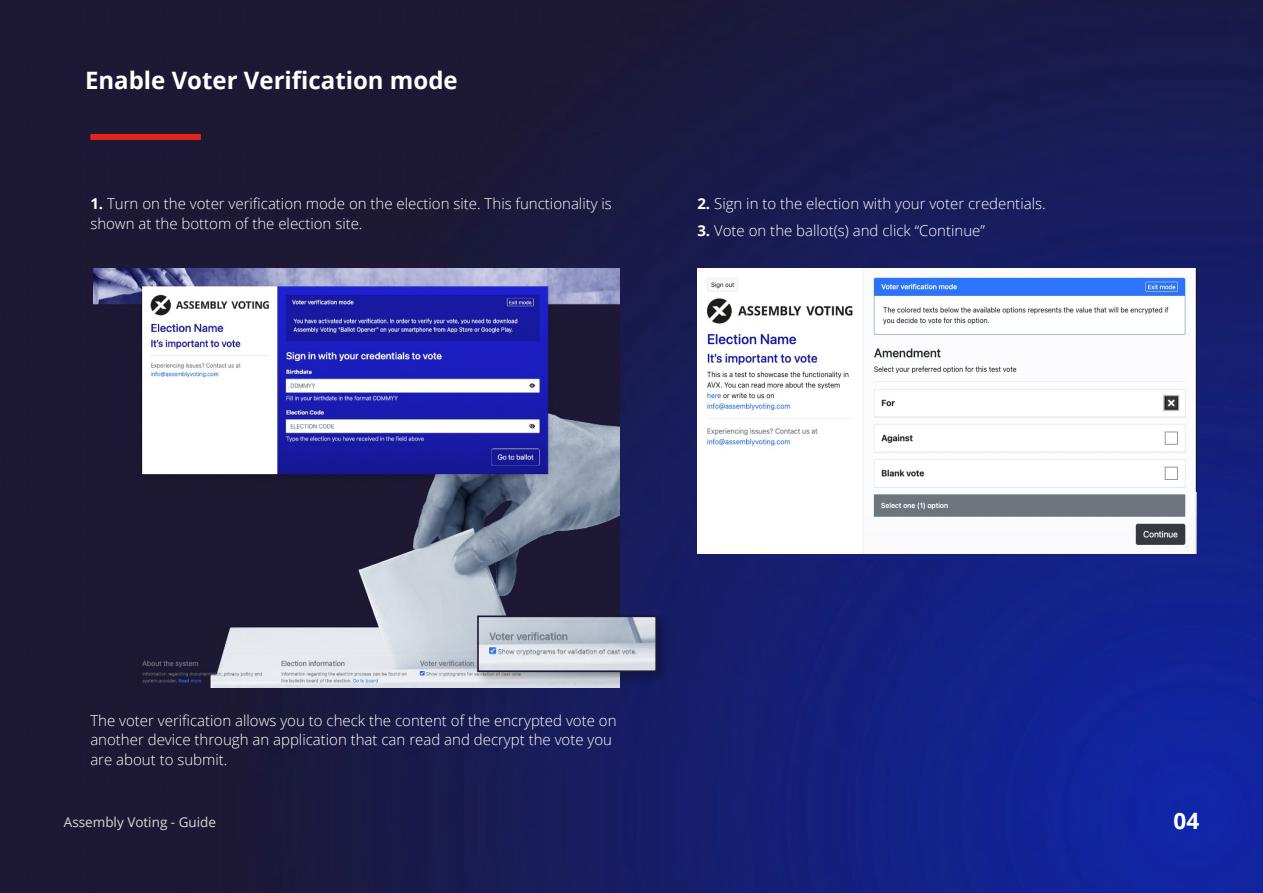
<style>
.page{position:relative;width:1263px;height:893px;background:#fff}
.page>*{position:absolute;margin:0;border:0;box-sizing:border-box;transform-origin:0 0}
.t1{font:700 24px "Open Sans";color:#fff}
.t2{font:700 22.5px "Open Sans";color:#fff}
.t3{font:300 15px/19.5px "Open Sans";color:#fff}
.t4{font:13.5px "Open Sans";color:#d8d9d6}
.s1{font-weight:700}
</style>
<div class="page">
<img style="left:0;top:0;width:1263px;height:893px">
<div style="left:90px;top:134px;width:111px;height:6px;background:#e2241d"></div>
<img style="left:94px;top:269px;width:526px;height:419px">
<div style="left:474px;top:613px;width:198px;height:75px;background:#000;opacity:.25"></div>
<img style="left:480px;top:618px;width:174px;height:51px">
<div style="left:477px;top:615px;width:180px;height:57px;border:2px solid #1d1934"></div>
<img style="left:697px;top:269px;width:499px;height:285px">
<h1 class="t1" style="left:85px;top:63px;width:374px">Enable Voter Verification mode</h1>
<p class="t3" style="left:90px;top:194px;width:523px"><span class="s1">1.</span> Turn on the voter verification mode on the election site. This functionality is shown at the bottom of the election site.</p>
<p class="t3" style="left:697px;top:194px;width:350px"><span class="s1">2.</span> Sign in to the election with your voter credentials.</p>
<p class="t3" style="left:697px;top:221px;width:289px"><span class="s1">3.</span> Vote on the ballot(s) and click “Continue”</p>
<p class="t3" style="left:90px;top:710px;width:528px">The voter verification allows you to check the content of the encrypted vote on another device through an application that can read and decrypt the vote you are about to submit.</p>
<p class="t4" style="left:64px;top:813px;width:154px">Assembly Voting - Guide</p>
<h2 class="t2" style="left:1173px;top:805px;width:27px">04</h2>
</div>
